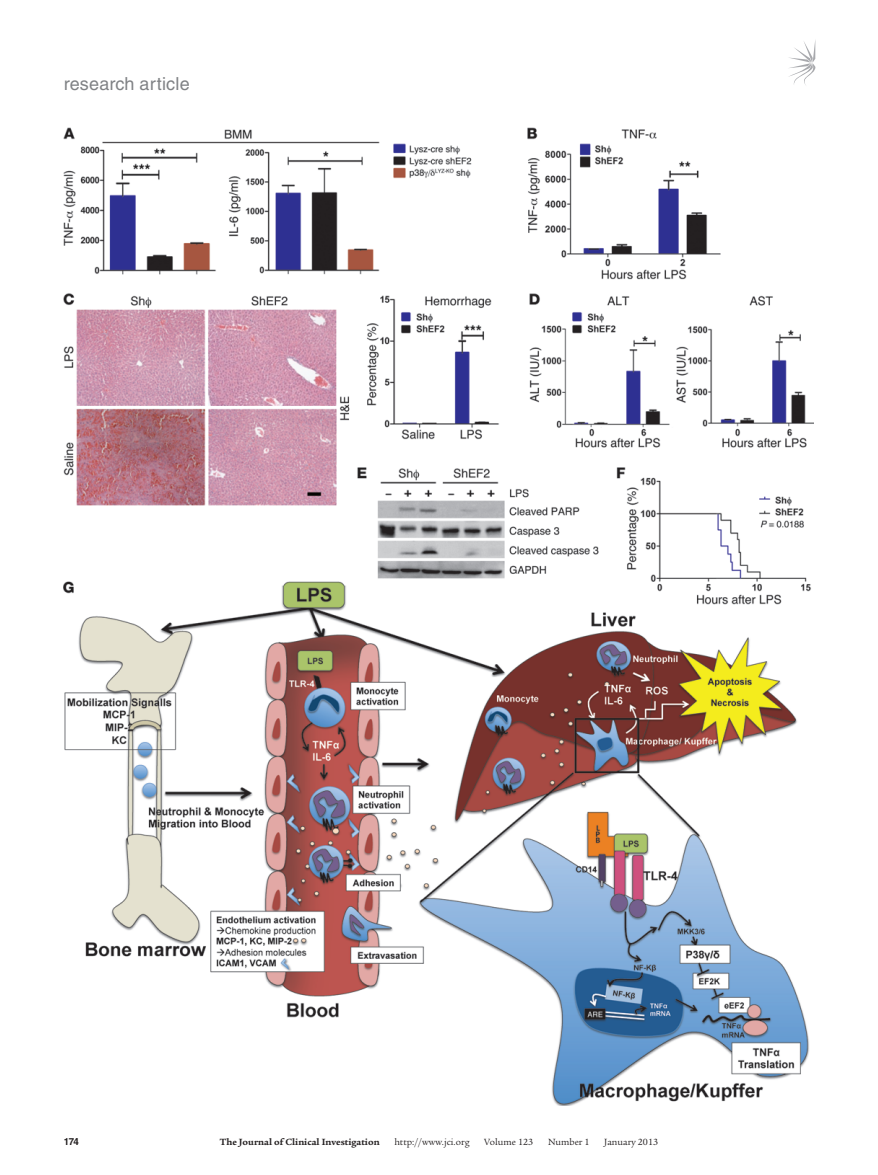
<style>
.page{position:relative;width:878px;height:1175px;background:#fff}
.page>*{position:absolute;margin:0;border:0;box-sizing:border-box;transform-origin:0 0}
.t1{font:18px "Helvetica LT Std";letter-spacing:.01em;color:#808285}
.t2{font:9.75px "Legacy Serif Std";color:#231f20}
.t3{font:700 9.75px "Legacy Serif Std";color:#231f20}
.t4{font:700 9.75px "Helvetica LT Std";color:#231f20}
</style>
<div class="page">
<svg style="left:789px;top:42px;width:26px;height:43px"></svg>
<img style="left:64px;top:127px;width:749px;height:978px">
<h1 class="t1" style="left:64px;top:73px;width:127px">research article</h1>
<p class="t4" style="left:64px;top:1135px;width:17px">174</p>
<p class="t3" style="left:220px;top:1135px;width:161px">The Journal of Clinical Investigation</p>
<p class="t2" style="left:394px;top:1136px;width:77px">http://www.jci.org</p>
<p class="t2" style="left:484px;top:1136px;width:50px">Volume 123</p>
<p class="t2" style="left:548px;top:1136px;width:43px">Number 1</p>
<p class="t2" style="left:604px;top:1136px;width:55px">January 2013</p>
</div>
